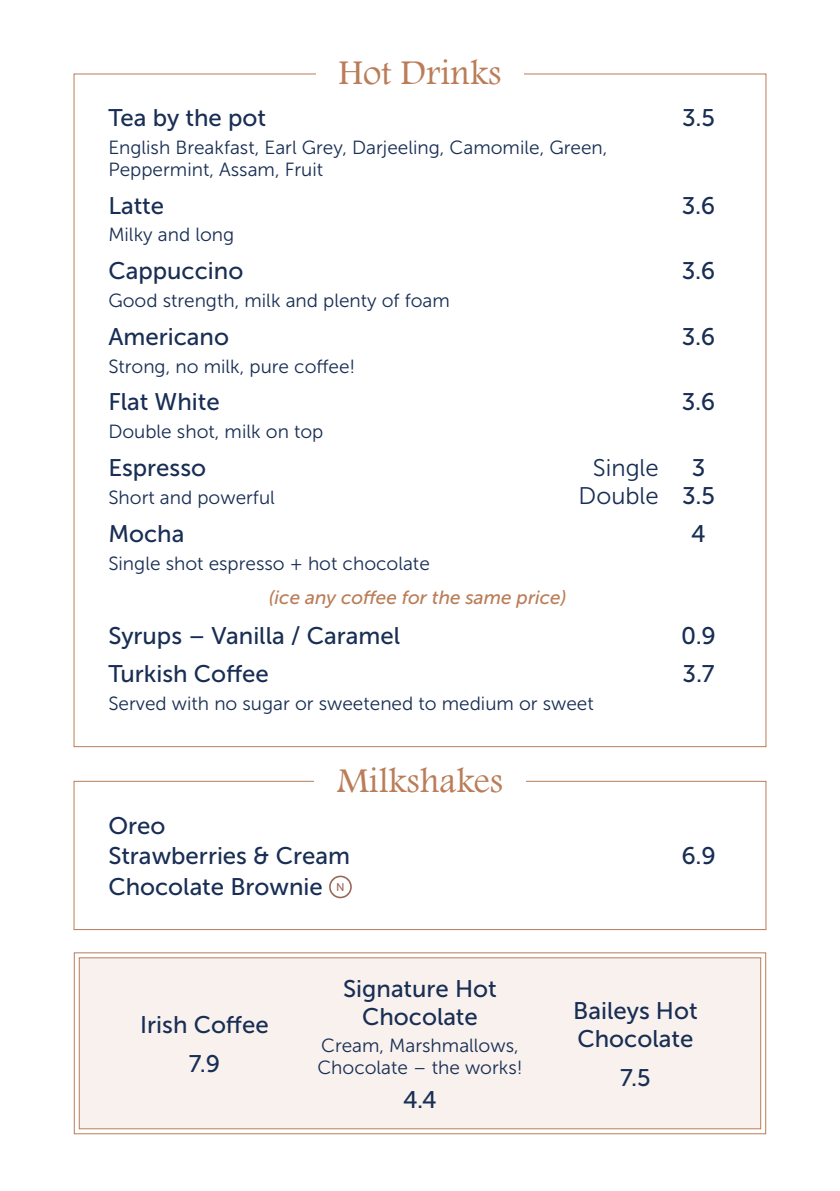
<style>
.page{position:relative;width:840px;height:1191px;background:#fff}
.page>*{position:absolute;margin:0;border:0;box-sizing:border-box;transform-origin:0 0}
.t1{font:36px "Footlight MT Light";color:#ba7d58}
.t2{font:24px/28px "Museo Sans 500";color:#182e54;text-align:center}
.t3{font:24px/28px "Museo Sans 300";color:#182e54;text-align:center}
.t4{font:19px/22px "Museo Sans 300";color:#182e54}
.t5{font:italic 19px "Museo Sans 500";color:#ba7d58}
</style>
<div class="page">
<svg style="left:329px;top:875px;width:22px;height:23px"></svg>
<div style="left:74px;top:781px;width:691px;height:148px;border:1px solid #ba7d58"></div>
<div style="left:314px;top:767px;width:211px;height:30px;background:#fff"></div>
<svg style="left:73px;top:952px;width:693px;height:182px;background:#f7efeb"></svg>
<div style="left:79px;top:957px;width:681px;height:172px;border:1px solid #ba7d58"></div>
<h1 class="t1" style="left:338px;top:52px;width:164px">Hot Drinks</h1>
<p class="t2" style="left:108px;top:104px;width:159px">Tea by the pot</p>
<p class="t4" style="left:108px;top:136px;width:500px">English Breakfast, Earl Grey, Darjeeling, Camomile, Green,<br>Peppermint, Assam, Fruit</p>
<p class="t2" style="left:108px;top:192px;width:57px">Latte</p>
<p class="t4" style="left:108px;top:224px;width:127px">Milky and long</p>
<p class="t2" style="left:108px;top:257px;width:136px">Cappuccino</p>
<p class="t4" style="left:108px;top:290px;width:343px">Good strength, milk and plenty of foam</p>
<p class="t2" style="left:108px;top:323px;width:122px">Americano</p>
<p class="t4" style="left:108px;top:355px;width:248px">Strong, no milk, pure coffee!</p>
<p class="t2" style="left:108px;top:388px;width:113px">Flat White</p>
<p class="t4" style="left:108px;top:421px;width:216px">Double shot, milk on top</p>
<p class="t2" style="left:681px;top:104px;width:34px">3.5</p>
<p class="t2" style="left:681px;top:192px;width:35px">3.6</p>
<p class="t2" style="left:681px;top:257px;width:35px">3.6</p>
<p class="t2" style="left:681px;top:323px;width:35px">3.6</p>
<p class="t2" style="left:681px;top:388px;width:35px">3.6</p>
<p class="t2" style="left:108px;top:454px;width:99px">Espresso</p>
<p class="t4" style="left:108px;top:486px;width:168px">Short and powerful</p>
<p class="t2" style="left:108px;top:519px;width:78px">Mocha</p>
<p class="t4" style="left:108px;top:552px;width:323px">Single shot espresso + hot chocolate</p>
<p class="t3" style="left:578px;top:454px;width:82px">Single<br>Double</p>
<p class="t2" style="left:681px;top:454px;width:34px">3<br>3.5</p>
<p class="t2" style="left:691px;top:519px;width:16px">4</p>
<p class="t5" style="left:269px;top:586px;width:299px">(ice any coffee for the same price)</p>
<p class="t2" style="left:108px;top:622px;width:293px">Syrups – Vanilla / Caramel</p>
<p class="t2" style="left:680px;top:622px;width:36px">0.9</p>
<p class="t2" style="left:108px;top:660px;width:162px">Turkish Coffee</p>
<p class="t4" style="left:108px;top:692px;width:486px">Served with no sugar or sweetened to medium or sweet</p>
<p class="t2" style="left:682px;top:660px;width:33px">3.7</p>
<h1 class="t1" style="left:337px;top:759px;width:167px">Milkshakes</h1>
<p class="t2" style="left:108px;top:810px;width:243px;line-height:30.8px;text-align:left">Oreo<br>Strawberries &amp; Cream<br>Chocolate Brownie <sup>N</sup></p>
<p class="t2" style="left:140px;top:1004px;width:130px;line-height:39.4px">Irish Coffee<br>7.9</p>
<p class="t2" style="left:343px;top:974px;width:155px">Signature Hot<br>Chocolate</p>
<p class="t4" style="left:317px;top:1035px;width:207px">Cream, Marshmallows,<br>Chocolate – the works!</p>
<p class="t2" style="left:403px;top:1085px;width:35px">4.4</p>
<p class="t2" style="left:681px;top:842px;width:36px">6.9</p>
<p class="t2" style="left:573px;top:996px;width:126px;text-align:left">Baileys Hot<br>Chocolate</p>
<p class="t2" style="left:619px;top:1063px;width:32px">7.5</p>
</div>
